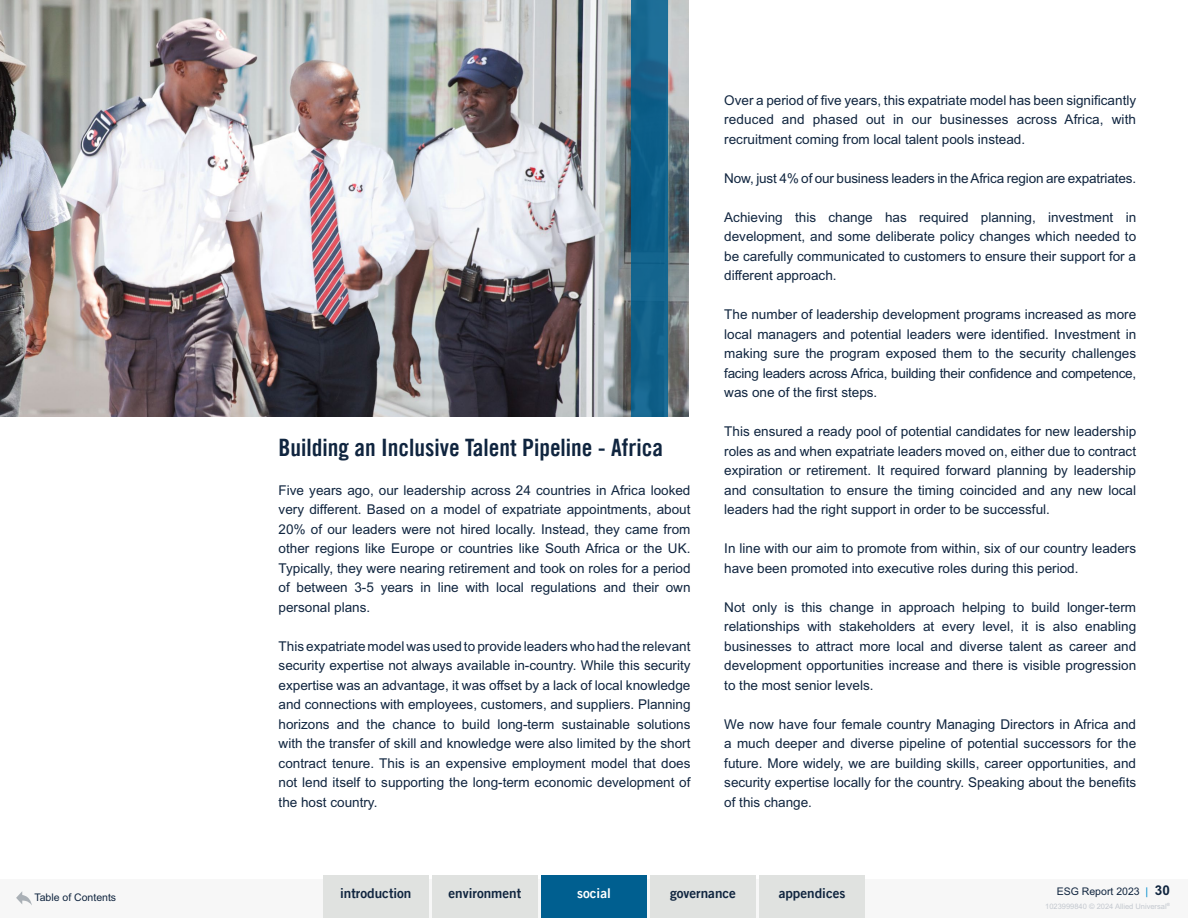
<style>
.page{position:relative;width:1188px;height:918px;background:#fff}
.page>*{position:absolute;margin:0;border:0;box-sizing:border-box;transform-origin:0 0}
.t1{font:24px "Trade Gothic LT Pro Bd Cn 20";color:#10253f}
.t2{font:13.5px/19.5px "Arial MT Std";color:#10253f;text-align:justify}
.t3{font:13.5px "Trade Gothic LT Pro Bd 2";color:#10253f}
.t4{font:13.5px "Trade Gothic LT Pro Bd 2";color:#fff}
.t5{font:10.5px "Arial MT Std";color:#10253f}
.t6{font:7.5px "Arial MT Std";color:#c3c8cf}
.s1{color:#008ccc}
.s2{font-weight:700;font-size:13.5px}
</style>
<div class="page">
<div style="left:0;top:879px;width:1188px;height:39px;background:#f7f7f7"></div>
<svg style="left:16px;top:891px;width:16px;height:14px"></svg>
<img style="left:0;top:0;width:688px;height:417px">
<div style="left:631px;top:0;width:37px;height:417px;background:linear-gradient(to bottom,#14638d,#0f6089)"></div>
<div style="left:323px;top:875px;width:106px;height:43px;background:#e0e2e0"></div>
<div style="left:432px;top:875px;width:106px;height:43px;background:#e0e2e0"></div>
<div style="left:541px;top:875px;width:106px;height:43px;background:#005f90"></div>
<div style="left:650px;top:875px;width:106px;height:43px;background:#e0e2e0"></div>
<div style="left:759px;top:875px;width:106px;height:43px;background:#e0e2e0"></div>
<p class="t5" style="left:34px;top:891px;width:83px">Table of Contents</p>
<h1 class="t1" style="left:279px;top:433px;width:386px">Building an Inclusive Talent Pipeline - Africa</h1>
<p class="t2" style="left:279px;top:480px;width:413px">Five years ago, our leadership across 24 countries in Africa looked very different. Based on a model of expatriate appointments, about 20% of our leaders were not hired locally. Instead, they came from other regions like Europe or countries like South Africa or the UK.<br>Typically, they were nearing retirement and took on roles for a period of between 3-5 years in line with local regulations and their own personal plans.</p>
<p class="t2" style="left:279px;top:636px;width:413px">This expatriate model was used to provide leaders who had the relevant security expertise not always available in-country. While this security expertise was an advantage, it was offset by a lack of local knowledge and connections with employees, customers, and suppliers. Planning horizons and the chance to build long-term sustainable solutions with the transfer of skill and knowledge were also limited by the short contract tenure. This is an expensive employment model that does not lend itself to supporting the long-term economic development of the host country.</p>
<p class="t2" style="left:724px;top:90px;width:413px">Over a period of five years, this expatriate model has been significantly reduced and phased out in our businesses across Africa, with recruitment coming from local talent pools instead.</p>
<p class="t2" style="left:724px;top:168px;width:413px">Now, just 4% of our business leaders in the Africa region are expatriates.</p>
<p class="t2" style="left:724px;top:207px;width:413px">Achieving this change has required planning, investment in development, and some deliberate policy changes which needed to be carefully communicated to customers to ensure their support for a different approach.</p>
<p class="t2" style="left:724px;top:305px;width:413px">The number of leadership development programs increased as more local managers and potential leaders were identified. Investment in making sure the program exposed them to the security challenges facing leaders across Africa, building their confidence and competence, was one of the first steps.</p>
<p class="t2" style="left:724px;top:422px;width:413px">This ensured a ready pool of potential candidates for new leadership roles as and when expatriate leaders moved on, either due to contract expiration or retirement. It required forward planning by leadership and consultation to ensure the timing coincided and any new local leaders had the right support in order to be successful.</p>
<p class="t2" style="left:724px;top:539px;width:413px">In line with our aim to promote from within, six of our country leaders have been promoted into executive roles during this period.</p>
<p class="t2" style="left:724px;top:597px;width:413px">Not only is this change in approach helping to build longer-term relationships with stakeholders at every level, it is also enabling businesses to attract more local and diverse talent as career and development opportunities increase and there is visible progression to the most senior levels.</p>
<p class="t2" style="left:724px;top:714px;width:413px">We now have four female country Managing Directors in Africa and a much deeper and diverse pipeline of potential successors for the future. More widely, we are building skills, career opportunities, and security expertise locally for the country. Speaking about the benefits of this change.</p>
<p class="t3" style="left:340px;top:885px;width:73px">introduction</p>
<p class="t3" style="left:449px;top:885px;width:74px">environment</p>
<p class="t4" style="left:577px;top:885px;width:35px">social</p>
<p class="t3" style="left:670px;top:885px;width:68px">governance</p>
<p class="t3" style="left:779px;top:885px;width:68px">appendices</p>
<p class="t5" style="left:1057px;top:885px;width:115px">ESG Report 2023 <span class="s1">|</span> <span class="s2">30</span></p>
<p class="t6" style="left:1045px;top:902px;width:126px">1023999840 © 2024 Allied Universal<sup>®</sup></p>
</div>
